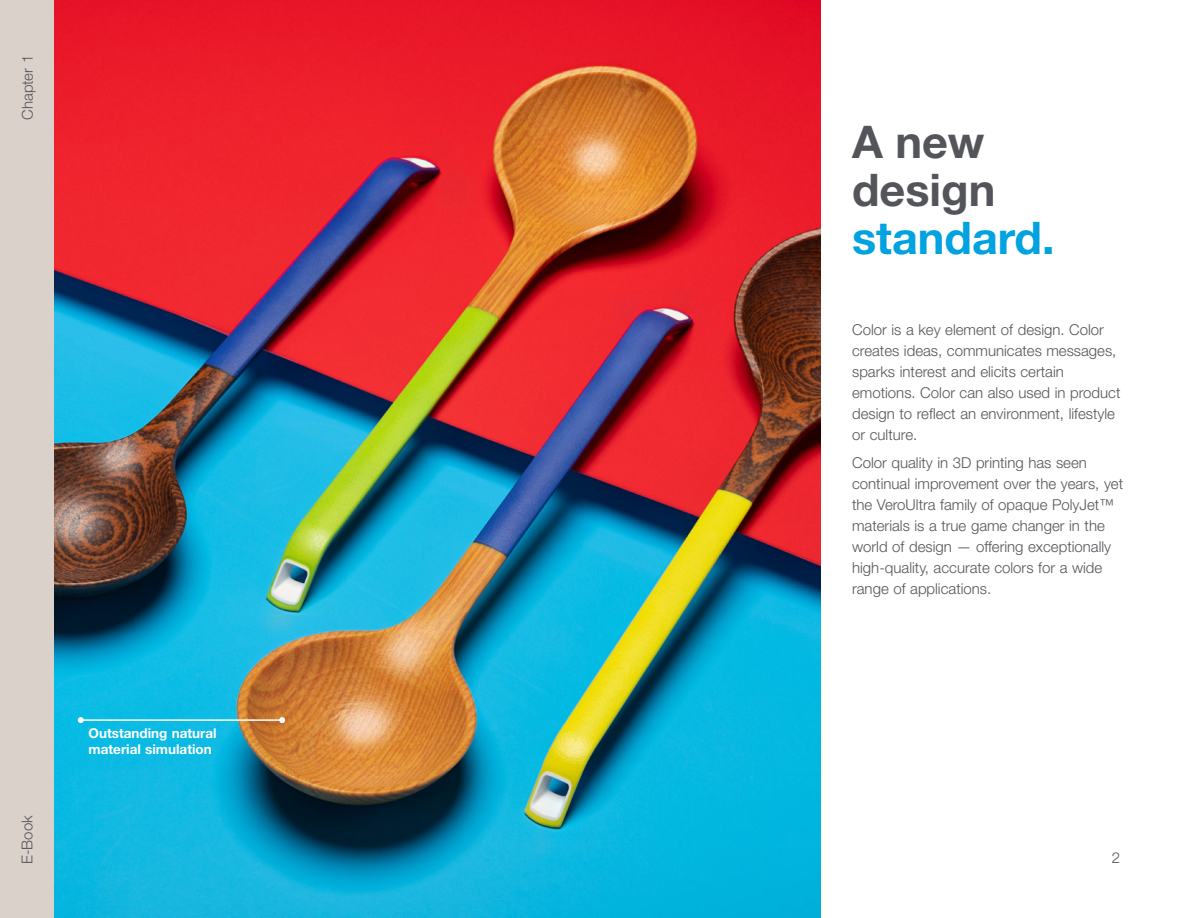
<style>
.page{position:relative;width:1188px;height:918px;background:#fff}
.page>*{position:absolute;margin:0;border:0;box-sizing:border-box;transform-origin:0 0}
.Page_Title{font:700 45px/48px "Helvetica Neue LT Std";color:#54555a}
.Para{font:300 15px/21px "Helvetica Neue LT Std";color:#54555a}
.Para_Subhead{font:700 13.5px/16.5px "Helvetica Neue LT Std";color:#fff}
.s1{color:#00a2df}
</style>
<div class="page">
<div style="left:0;top:0;width:54px;height:918px;background:#dad1cb"></div>
<img style="left:54px;top:0;width:767px;height:918px">
<hr style="left:81px;top:719px;width:201px;height:2px;background:#fff">
<svg style="left:78px;top:717px;width:6px;height:6px"></svg>
<svg style="left:279px;top:717px;width:6px;height:6px"></svg>
<p class="Para" style="left:17px;top:120px;width:67px;rotate:-90deg">Chapter 1</p>
<p class="Para" style="left:16px;top:864px;width:50px;rotate:-90deg">E-Book</p>
<p class="Para_Subhead" style="left:89px;top:724px;width:130px">Outstanding natural material simulation</p>
<p class="Page_Title" style="left:852px;top:117px;width:204px">A new design <span class="s1">standard.</span></p>
<p class="Para" style="left:852px;top:319px;width:270px">Color is a key element of design. Color creates ideas, communicates messages, sparks interest and elicits certain emotions. Color can also used in product design to reflect an environment, lifestyle or culture.</p>
<p class="Para" style="left:852px;top:452px;width:273px">Color quality in 3D printing has seen continual improvement over the years, yet the VeroUltra family of opaque PolyJet™ materials is a true game changer in the world of design — offering exceptionally high-quality, accurate colors for a wide range of applications.</p>
<p class="Para" style="left:1112px;top:847px;width:10px">2</p>
</div>
